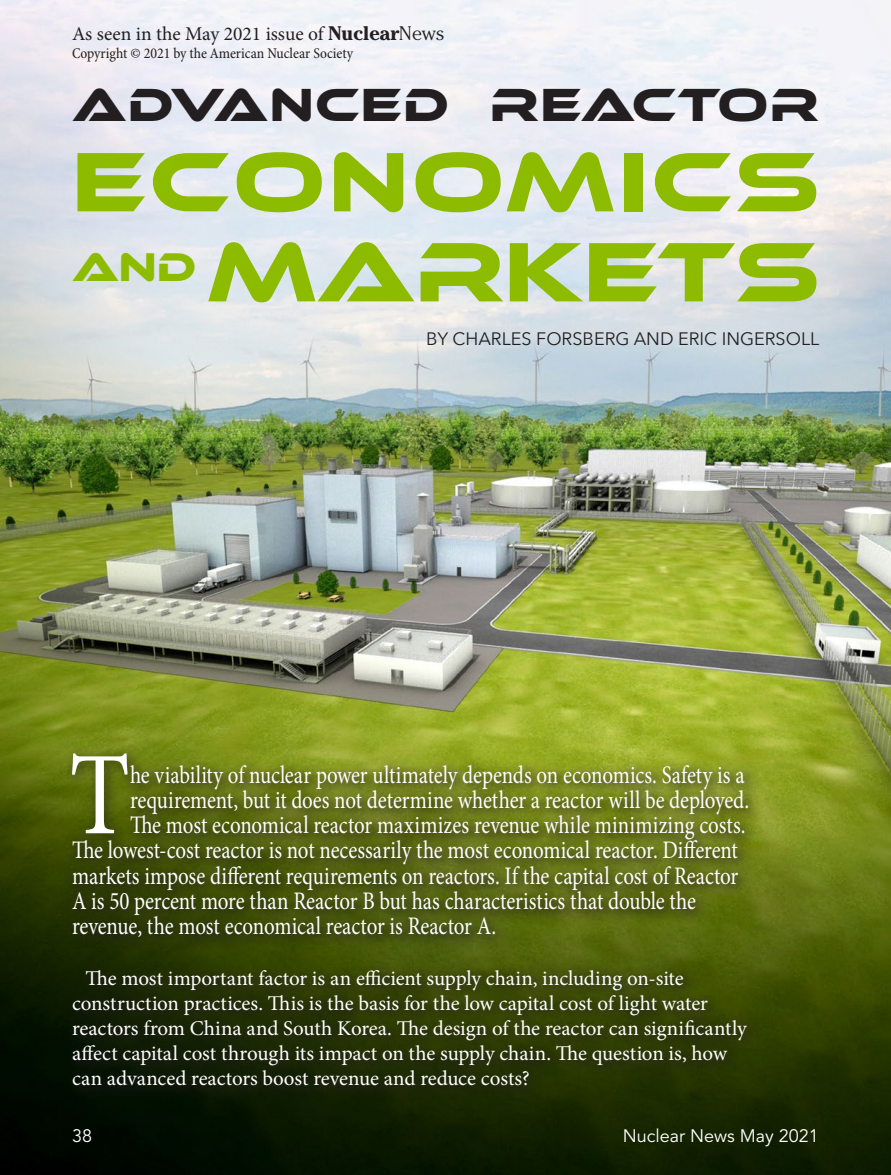
<style>
.page{position:relative;width:891px;height:1175px;background:#fff}
.page>*{position:absolute;margin:0;border:0;box-sizing:border-box;transform-origin:0 0}
.t1{font:118.2px "Minion Pro";color:#fff;scale:.83 1}
.t2{font:87px/90px "Ethnocentric Rg";letter-spacing:.025em;color:#8dbb00}
.t3{font:48px "Ethnocentric Rg";letter-spacing:.03em;color:#231f20}
.t4{font:25.2px "Minion Pro";letter-spacing:-.005em;color:#fff;scale:.83 1}
.t5{font:21px/25.2px "Minion Pro";letter-spacing:-.005em;color:#fff}
.t6{font:19.5px "Minion Pro";color:#231f20}
.t7{font:18px "Avenir Next";color:#231f20}
.t8{font:18px "Avenir";color:#fff}
.t9{font:condensed 15px "Minion Pro";color:#231f20}
.s1{font-family:"Cheltenham";font-weight:700}
.s2{font-family:"Cheltenham";font-weight:300}
</style>
<div class="page">
<img style="left:0;top:0;width:891px;height:1174px">
<div style="left:62px;top:744px;width:702px;height:357px;background:#231f20;opacity:.5"></div>
<p class="t6" style="left:72px;top:21px;width:373px">As seen in the May 2021 issue of <span class="s1">Nuclear</span><span class="s2">News</span></p>
<p class="t9" style="left:72px;top:44px;width:283px">Copyright © 2021 by the American Nuclear Society</p>
<h3 class="t3" style="left:72px;top:76px;width:749px">ADVANCED REACTOR</h3>
<h2 class="t2" style="left:72px;top:136px;width:749px">ECONOMICS<br><sup>AND</sup> MARKETS</h2>
<p class="t7" style="left:426px;top:323px;width:395px">BY CHARLES FORSBERG AND ERIC INGERSOLL</p>
<h1 class="t1" style="left:69px;top:716px;width:75px">T</h1>
<p class="t4" style="left:130px;top:758px;width:742px">he viability of nuclear power ultimately depends on economics. Safety is a</p>
<p class="t4" style="left:130px;top:783px;width:748px">requirement, but it does not determine whether a reactor will be deployed.</p>
<p class="t4" style="left:130px;top:808px;width:743px">The most economical reactor maximizes revenue while minimizing costs.</p>
<p class="t4" style="left:72px;top:833px;width:804px">The lowest-cost reactor is not necessarily the most economical reactor. Different</p>
<p class="t4" style="left:72px;top:858px;width:804px">markets impose different requirements on reactors. If the capital cost of Reactor</p>
<p class="t4" style="left:72px;top:884px;width:753px">A is 50 percent more than Reactor B but has characteristics that double the</p>
<p class="t4" style="left:72px;top:909px;width:513px">revenue, the most economical reactor is Reactor A.</p>
<p class="t5" style="left:72px;top:965px;width:676px;text-indent:14px">The most important factor is an efficient supply chain, including on-site construction practices. This is the basis for the low capital cost of light water reactors from China and South Korea. The design of the reactor can significantly affect capital cost through its impact on the supply chain. The question is, how can advanced reactors boost revenue and reduce costs?</p>
<p class="t8" style="left:72px;top:1125px;width:22px">38</p>
<p class="t8" style="left:623px;top:1125px;width:198px">Nuclear News May 2021</p>
</div>
